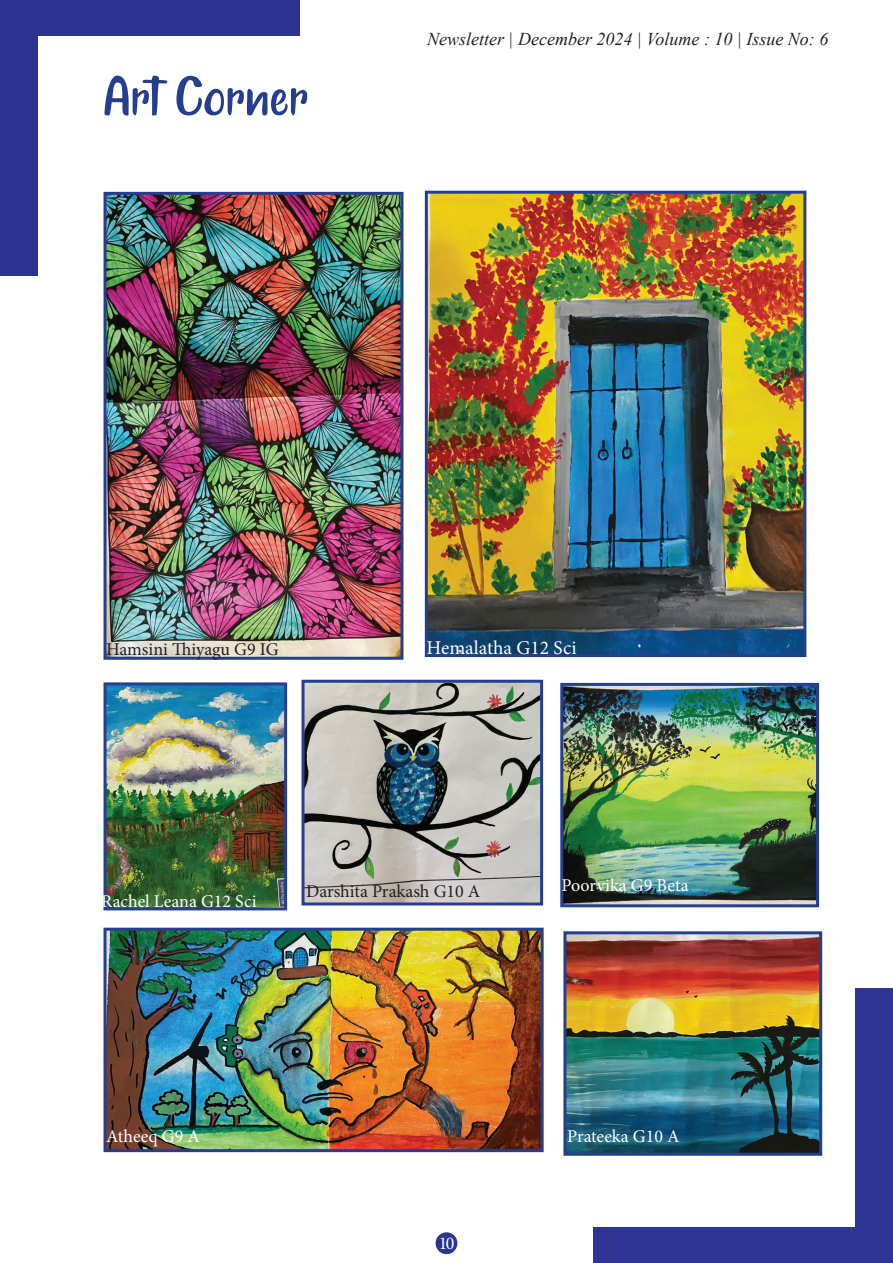
<style>
.page{position:relative;width:893px;height:1263px;background:#fff}
.page>*{position:absolute;margin:0;border:0;box-sizing:border-box;transform-origin:0 0}
.t1{font:57px "Summerbee";color:#253f8e}
.t2{font:19.5px "Minion Pro";color:#fff}
.t3{font:18px "Minion Pro";color:#fff}
.t4{font:italic 18px "Times New Roman";color:#231f20}
.t5{font:18px "Minion Pro";color:#231f20}
</style>
<div class="page">
<div style="left:0;top:1px;width:300px;height:35px;background:#2d3390"></div>
<div style="left:0;top:35px;width:37px;height:241px;background:#2d3390"></div>
<div style="left:593px;top:1228px;width:300px;height:35px;background:#2e3491"></div>
<div style="left:856px;top:988px;width:37px;height:240px;background:#2e3491"></div>
<div style="left:436px;top:1232px;width:21px;height:22px;background:#2c3590;border-radius:50%"></div>
<img style="left:108px;top:196px;width:291px;height:460px">
<div style="left:104px;top:192px;width:299px;height:468px;border:3px solid #253f8e"></div>
<img style="left:429px;top:195px;width:373px;height:458px">
<div style="left:425px;top:191px;width:381px;height:466px;border:3px solid #253f8e"></div>
<img style="left:108px;top:686px;width:175px;height:220px">
<div style="left:104px;top:682px;width:183px;height:228px;border:3px solid #253f8e"></div>
<img style="left:306px;top:684px;width:233px;height:217px">
<div style="left:302px;top:680px;width:241px;height:225px;border:3px solid #253f8e"></div>
<img style="left:564px;top:687px;width:251px;height:216px">
<div style="left:560px;top:683px;width:259px;height:224px;border:3px solid #253f8e"></div>
<img style="left:567px;top:935px;width:251px;height:217px">
<div style="left:563px;top:931px;width:259px;height:225px;border:3px solid #253f8e"></div>
<img style="left:108px;top:932px;width:432px;height:216px">
<div style="left:104px;top:928px;width:440px;height:224px;border:3px solid #253f8e"></div>
<h1 class="t1" style="left:104px;top:64px;width:206px">Art Corner</h1>
<p class="t4" style="left:427px;top:26px;width:403px">Newsletter | December 2024 | Volume : 10 | Issue No: 6</p>
<p class="t5" style="left:106px;top:637px;width:174px">Hamsini Thiyagu G9 IG</p>
<p class="t2" style="left:427px;top:635px;width:151px">Hemalatha G12 Sci</p>
<p class="t3" style="left:101px;top:889px;width:157px">Rachel Leana G12 Sci</p>
<p class="t5" style="left:306px;top:879px;width:176px">Darshita Prakash G10 A</p>
<p class="t3" style="left:562px;top:873px;width:128px">Poorvika G9 Beta</p>
<p class="t3" style="left:565px;top:876px;width:128px">Poorvika G9 Beta</p>
<p class="t3" style="left:106px;top:1124px;width:95px">Atheeq G9 A</p>
<p class="t3" style="left:567px;top:1124px;width:114px">Prateeka G10 A</p>
<p class="t3" style="left:439px;top:1231px;width:17px">10</p>
</div>
